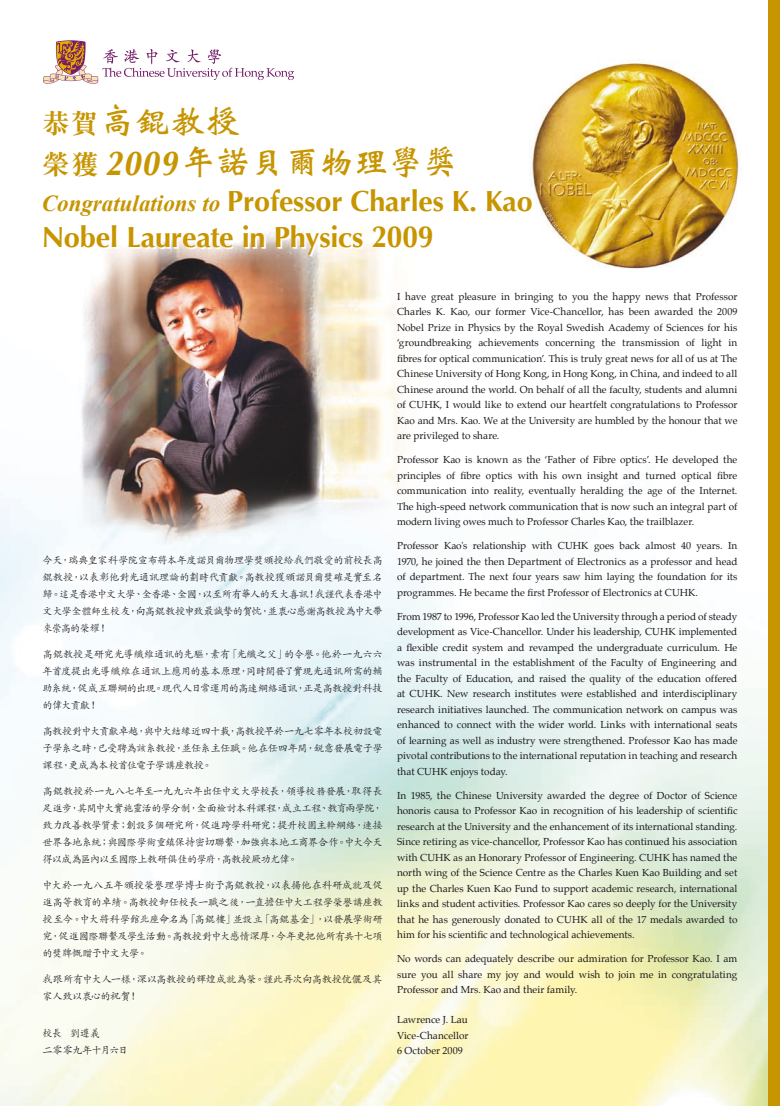
<style>
.page{position:relative;width:780px;height:1106px;background:#fff}
.page>*{position:absolute;margin:0;border:0;box-sizing:border-box;transform-origin:0 0}
.t1{font:700 35px/41px "M Bei HK";letter-spacing:-.015em;color:#c79500}
.t2{font:700 29px/36px "Optima";letter-spacing:-.005em;color:#c79500}
.t3{font:500 10.5px/17px "M Kai HK";letter-spacing:-.07em;color:#1a171c;text-align:justify}
.t4{font:500 10.5px/17px "M Kai HK";letter-spacing:-.09em;color:#1a171c}
.t5{font:10px/15.5px "Palatino";color:#1a171c;text-align:justify}
.s1{font-family:"M Sung HK";font-size:28px}
.s2{font-family:"CG Omega";font-style:italic;font-size:34.1px}
.s3{font-family:"Times New Roman";font-style:italic;font-size:23px}
.s4{font-size:30.8px}
</style>
<div class="page">
<img style="left:0;top:71px;width:768px;height:1035px">
<img style="left:529px;top:62px;width:212px;height:210px">
<div style="left:45px;top:105px;width:488px;height:151px;background:#fff"></div>
<div style="left:768px;top:0;width:12px;height:1106px;background:#c79500"></div>
<svg style="left:43px;top:40px;width:251px;height:44px"></svg>
<h1 class="t1" style="left:42px;top:98px;width:417px"><span class="s1">恭賀</span>高錕教授<br><span class="s1">榮獲</span> <span class="s2">2009</span>年諾貝爾物理學獎</h1>
<h2 class="t2" style="left:42px;top:183px;width:492px"><span class="s3">Congratulations to</span> Professor Charles K. Kao<br>Nobel Laureate in Physics <span class="s4">2009</span></h2>
<p class="t3" style="left:43px;top:550px;width:342px">今天，瑞典皇家科學院宣布將本年度諾貝爾物理學獎頒授給我們敬愛的前校長高錕教授，以表彰他對光通訊理論的劃時代貢獻。高教授獲頒諾貝爾獎確是實至名歸。這是香港中文大學、全香港、全國，以至所有華人的天大喜訊！我謹代表香港中文大學全體師生校友，向高錕教授申致最誠摯的賀忱，並衷心感謝高教授為中大帶來崇高的榮耀！</p>
<p class="t3" style="left:43px;top:644px;width:342px">高錕教授是研究光導纖維通訊的先驅，素有「光纖之父」的令譽。他於一九六六年首度提出光導纖維在通訊上應用的基本原理，同時開發了實現光通訊所需的輔助系統，促成互聯網的出現。現代人日常運用的高速網絡通訊，正是高教授對科技的偉大貢獻！</p>
<p class="t3" style="left:43px;top:721px;width:342px">高教授對中大貢獻卓越，與中大結緣近四十載，高教授早於一九七零年本校初設電子學系之時，已受聘為該系教授，並任系主任職。他在任四年間，銳意發展電子學課程，更成為本校首位電子學講座教授。</p>
<p class="t3" style="left:43px;top:782px;width:342px">高錕教授於一九八七年至一九九六年出任中文大學校長，領導校務發展，取得長足進步，其間中大實施靈活的學分制，全面檢討本科課程，成立工程、教育兩學院，致力改善教學質素；創設多個研究所，促進跨學科研究；提升校園主幹網絡，連接世界各地系統；與國際學術重鎮保持密切聯繫，加強與本地工商界合作。中大今天得以成為區內以至國際上教研俱佳的學府，高教授厥功尤偉。</p>
<p class="t3" style="left:43px;top:876px;width:342px">中大於一九八五年頒授榮譽理學博士銜予高錕教授，以表揚他在科研成就及促進高等教育的卓績。高教授卸任校長一職之後，一直擔任中大工程學榮譽講座教授至今。中大將科學館北座命名為「高錕樓」並設立「高錕基金」，以發展學術研究，促進國際聯繫及學生活動。高教授對中大感情深厚，今年更把他所有共十七項的獎牌慨贈予中文大學。</p>
<p class="t3" style="left:43px;top:970px;width:342px">我跟所有中大人一樣，深以高教授的輝煌成就為榮。謹此再次向高教授伉儷及其家人致以衷心的祝賀！</p>
<p class="t4" style="left:43px;top:1023px;width:87px">校長 劉遵義<br>二零零九年十月六日</p>
<p class="t5" style="left:397px;top:289px;width:342px">I have great pleasure in bringing to you the happy news that Professor Charles K. Kao, our former Vice-Chancellor, has been awarded the 2009<br>Nobel Prize in Physics by the Royal Swedish Academy of Sciences for his ‘groundbreaking achievements concerning the transmission of light in fibres for optical communication’. This is truly great news for all of us at The Chinese University of Hong Kong, in Hong Kong, in China, and indeed to all Chinese around the world. On behalf of all the faculty, students and alumni of CUHK, I would like to extend our heartfelt congratulations to Professor Kao and Mrs. Kao. We at the University are humbled by the honour that we are privileged to share.</p>
<p class="t5" style="left:397px;top:452px;width:342px">Professor Kao is known as the ‘Father of Fibre optics’. He developed the principles of fibre optics with his own insight and turned optical fibre communication into reality, eventually heralding the age of the Internet.<br>The high-speed network communication that is now such an integral part of modern living owes much to Professor Charles Kao, the trailblazer.</p>
<p class="t5" style="left:397px;top:538px;width:342px">Professor Kao's relationship with CUHK goes back almost 40 years. In 1970, he joined the then Department of Electronics as a professor and head of department. The next four years saw him laying the foundation for its programmes. He became the first Professor of Electronics at CUHK.</p>
<p class="t5" style="left:397px;top:609px;width:342px">From 1987 to 1996, Professor Kao led the University through a period of steady development as Vice-Chancellor. Under his leadership, CUHK implemented a flexible credit system and revamped the undergraduate curriculum. He was instrumental in the establishment of the Faculty of Engineering and the Faculty of Education, and raised the quality of the education offered at CUHK. New research institutes were established and interdisciplinary research initiatives launched. The communication network on campus was enhanced to connect with the wider world. Links with international seats of learning as well as industry were strengthened. Professor Kao has made pivotal contributions to the international reputation in teaching and research that CUHK enjoys today.</p>
<p class="t5" style="left:397px;top:788px;width:342px">In 1985, the Chinese University awarded the degree of Doctor of Science honoris causa to Professor Kao in recognition of his leadership of scientific research at the University and the enhancement of its international standing.<br>Since retiring as vice-chancellor, Professor Kao has continued his association with CUHK as an Honorary Professor of Engineering. CUHK has named the north wing of the Science Centre as the Charles Kuen Kao Building and set up the Charles Kuen Kao Fund to support academic research, international links and student activities. Professor Kao cares so deeply for the University that he has generously donated to CUHK all of the 17 medals awarded to him for his scientific and technological achievements.</p>
<p class="t5" style="left:397px;top:951px;width:342px">No words can adequately describe our admiration for Professor Kao. I am sure you all share my joy and would wish to join me in congratulating Professor and Mrs. Kao and their family.</p>
<p class="t5" style="left:397px;top:1012px;width:73px">Lawrence J. Lau Vice-Chancellor 6 October 2009</p>
</div>
